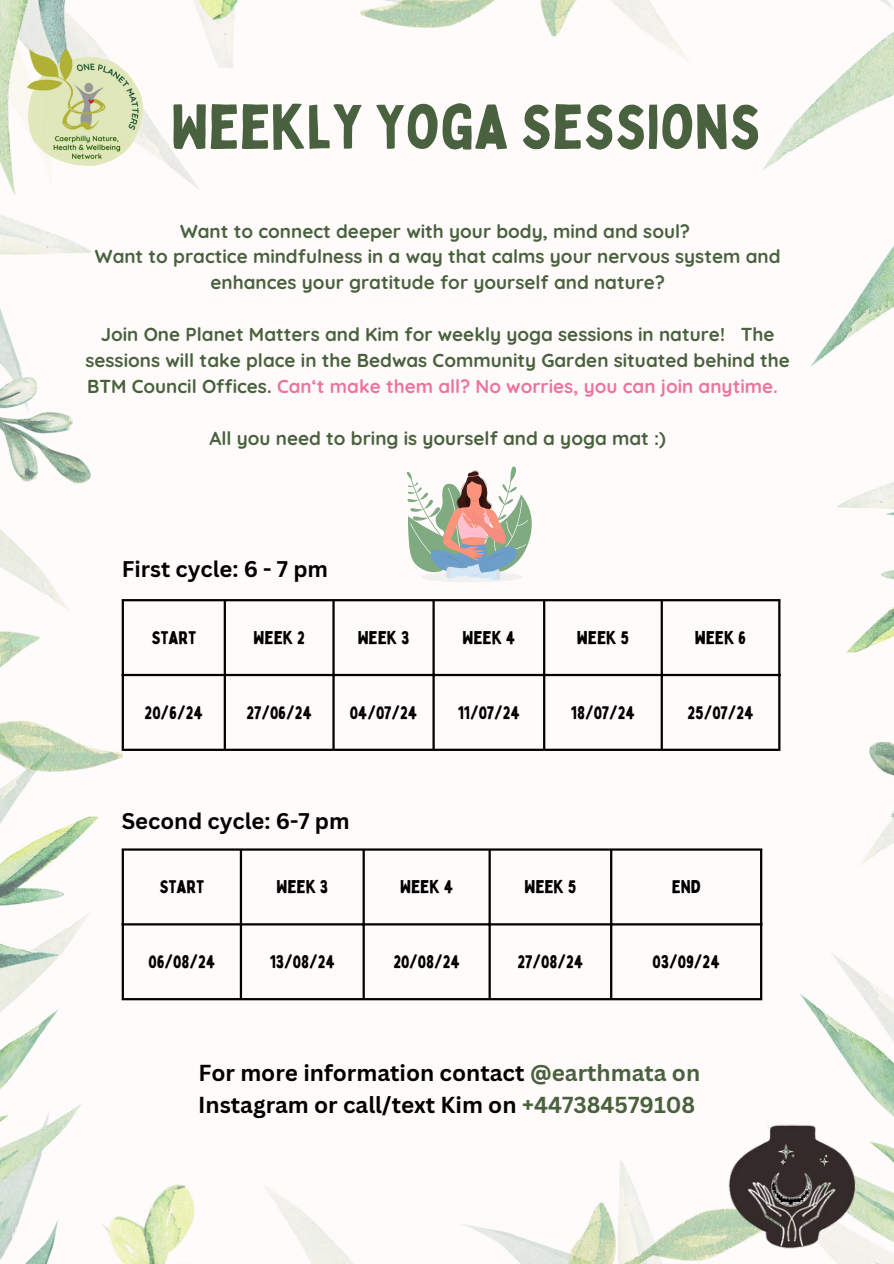
<style>
.page{position:relative;width:894px;height:1264px;background:#fff}
.page>*{position:absolute;margin:0;border:0;box-sizing:border-box;transform-origin:0 0}
.t1{font:61.35px "Bobby Jones";color:#49613e}
.t2{font:700 22.5px/31.5px "Canva Sans";color:#000}
.t3{font:700 22.05px "Canva Sans";color:#000}
.t4{font:700 18.75px/25.8px "Quicksand";color:#49613e;text-align:center}
.t5{font:18px "Bobby Jones";color:#000}
.s1{color:#ed749d}
.s2{color:#49613e}
</style>
<div class="page">
<img style="left:0;top:0;width:893px;height:1263px">
<hr style="left:122px;top:601px;width:2px;height:147px;background:#000">
<hr style="left:224px;top:601px;width:2px;height:147px;background:#000">
<hr style="left:332px;top:601px;width:2px;height:147px;background:#000">
<hr style="left:432px;top:601px;width:2px;height:147px;background:#000">
<hr style="left:543px;top:601px;width:2px;height:147px;background:#000">
<hr style="left:660px;top:601px;width:2px;height:147px;background:#000">
<hr style="left:778px;top:601px;width:2px;height:147px;background:#000">
<hr style="left:122px;top:599px;width:658px;height:2px;background:#000">
<hr style="left:122px;top:674px;width:658px;height:2px;background:#000">
<hr style="left:122px;top:748px;width:658px;height:3px;background:#000">
<hr style="left:122px;top:850px;width:2px;height:148px;background:#000">
<hr style="left:240px;top:850px;width:2px;height:148px;background:#000">
<hr style="left:362px;top:850px;width:3px;height:148px;background:#000">
<hr style="left:488px;top:850px;width:2px;height:148px;background:#000">
<hr style="left:610px;top:850px;width:2px;height:148px;background:#000">
<hr style="left:759px;top:850px;width:3px;height:148px;background:#000">
<hr style="left:122px;top:848px;width:640px;height:2px;background:#000">
<hr style="left:122px;top:923px;width:640px;height:2px;background:#000">
<hr style="left:122px;top:998px;width:640px;height:2px;background:#000">
<img style="left:0;top:20px;width:170px;height:173px">
<div style="left:421px;top:571px;width:101px;height:11px;background:#f1f1f1;border-radius:50%"></div>
<svg style="left:406px;top:466px;width:128px;height:114px"></svg>
<img style="left:727px;top:1123px;width:129px;height:126px">
<p class="t1" style="left:171px;top:88px;width:591px">WEEKLY YOGA SESSIONS</p>
<p class="t4" style="left:180px;top:218px;width:511px">Want to connect deeper with your body, mind and soul?</p>
<p class="t4" style="left:95px;top:243px;width:687px">Want to practice mindfulness in a way that calms your nervous system and enhances your gratitude for yourself and nature?</p>
<p class="t4" style="left:85px;top:321px;width:705px">Join One Planet Matters and Kim for weekly yoga sessions in nature! The sessions will take place in the Bedwas Community Garden situated behind the<br>BTM Council Offices. <span class="s1">Can‘t make them all? No worries, you can join anytime.</span></p>
<p class="t4" style="left:209px;top:425px;width:458px">All you need to bring is yourself and a yoga mat :)</p>
<p class="t3" style="left:122px;top:553px;width:208px">First cycle: 6 - 7 pm</p>
<p class="t5" style="left:151px;top:626px;width:46px">START</p>
<p class="t5" style="left:253px;top:626px;width:53px">WEEK 2</p>
<h1 class="t5" style="left:357px;top:626px;width:53px">WEEK 3</h1>
<p class="t5" style="left:462px;top:626px;width:54px">WEEK 4</p>
<p class="t5" style="left:576px;top:626px;width:54px">WEEK 5</p>
<p class="t5" style="left:694px;top:626px;width:53px">WEEK 6</p>
<p class="t5" style="left:145px;top:701px;width:60px">20/6/24</p>
<h2 class="t5" style="left:246px;top:701px;width:67px">27/06/24</h2>
<p class="t5" style="left:349px;top:701px;width:69px">04/07/24</p>
<p class="t5" style="left:457px;top:701px;width:64px">11/07/24</p>
<p class="t5" style="left:570px;top:701px;width:66px">18/07/24</p>
<p class="t5" style="left:687px;top:701px;width:68px">25/07/24</p>
<p class="t3" style="left:122px;top:805px;width:229px">Second cycle: 6-7 pm</p>
<p class="t5" style="left:159px;top:875px;width:46px">START</p>
<p class="t5" style="left:276px;top:875px;width:53px">WEEK 3</p>
<p class="t5" style="left:400px;top:875px;width:54px">WEEK 4</p>
<p class="t5" style="left:524px;top:875px;width:54px">WEEK 5</p>
<p class="t5" style="left:671px;top:875px;width:30px">END</p>
<p class="t5" style="left:148px;top:950px;width:68px">06/08/24</p>
<p class="t5" style="left:270px;top:950px;width:67px">13/08/24</p>
<p class="t5" style="left:393px;top:950px;width:68px">20/08/24</p>
<p class="t5" style="left:517px;top:950px;width:67px">27/08/24</p>
<h2 class="t5" style="left:652px;top:950px;width:69px">03/09/24</h2>
<p class="t2" style="left:198px;top:1056px;width:503px">For more information contact <span class="s2">@earthmata on<br></span>Instagram or call/text Kim on <span class="s2">+447384579108</span></p>
</div>
